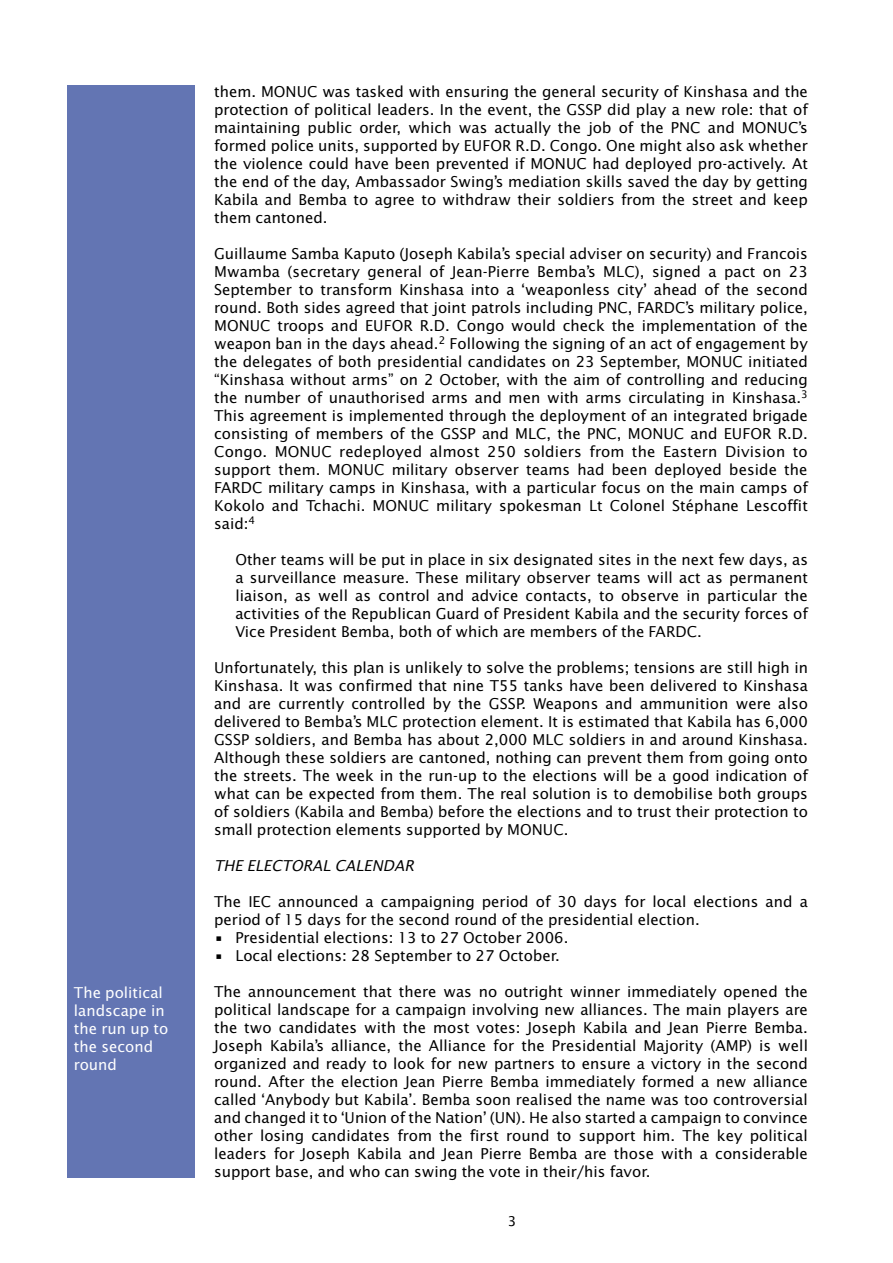
<style>
.page{position:relative;width:893px;height:1263px;background:#fff}
.page>*{position:absolute;margin:0;border:0;box-sizing:border-box;transform-origin:0 0}
.t1{font:15px/18px "Lucida Sans";color:#000;text-align:justify}
.quote{font:15px/18px "Lucida Sans";color:#000;text-align:justify}
.t{font:15px "Lucida Sans";color:#000}
.heading_1{font:15px/18px "Lucida Sans";color:#fff}
.heading_2{font:italic 15px "Lucida Sans";color:#000}
.None-2{font:13.5px "Lucida Sans";color:#000}
</style>
<div class="page">
<div style="left:67px;top:85px;width:128px;height:1093px;background:#6375b3"></div>
<p class="heading_1" style="left:74px;top:983px;width:96px">The political landscape in the run up to the second round</p>
<p class="t1" style="left:214px;top:82px;width:595px">them. MONUC was tasked with ensuring the general security of Kinshasa and the protection of political leaders. In the event, the GSSP did play a new role: that of maintaining public order, which was actually the job of the PNC and MONUC’s formed police units, supported by EUFOR R.D. Congo. One might also ask whether the violence could have been prevented if MONUC had deployed pro-actively. At the end of the day, Ambassador Swing’s mediation skills saved the day by getting Kabila and Bemba to agree to withdraw their soldiers from the street and keep them cantoned.</p>
<p class="t1" style="left:214px;top:244px;width:595px">Guillaume Samba Kaputo (Joseph Kabila’s special adviser on security) and Francois Mwamba (secretary general of Jean-Pierre Bemba’s MLC), signed a pact on 23<br>September to transform Kinshasa into a ‘weaponless city’ ahead of the second round. Both sides agreed that joint patrols including PNC, FARDC’s military police, MONUC troops and EUFOR R.D. Congo would check the implementation of the weapon ban in the days ahead.<sup>2</sup> Following the signing of an act of engagement by the delegates of both presidential candidates on 23 September, MONUC initiated “Kinshasa without arms” on 2 October, with the aim of controlling and reducing the number of unauthorised arms and men with arms circulating in Kinshasa.<sup>3<br></sup>This agreement is implemented through the deployment of an integrated brigade consisting of members of the GSSP and MLC, the PNC, MONUC and EUFOR R.D.<br>Congo. MONUC redeployed almost 250 soldiers from the Eastern Division to support them. MONUC military observer teams had been deployed beside the FARDC military camps in Kinshasa, with a particular focus on the main camps of Kokolo and Tchachi. MONUC military spokesman Lt Colonel Stéphane Lescoffit said:<sup>4</sup></p>
<p class="quote" style="left:235px;top:550px;width:574px">Other teams will be put in place in six designated sites in the next few days, as a surveillance measure. These military observer teams will act as permanent liaison, as well as control and advice contacts, to observe in particular the activities of the Republican Guard of President Kabila and the security forces of Vice President Bemba, both of which are members of the FARDC.</p>
<p class="t1" style="left:214px;top:658px;width:595px">Unfortunately, this plan is unlikely to solve the problems; tensions are still high in Kinshasa. It was confirmed that nine T55 tanks have been delivered to Kinshasa and are currently controlled by the GSSP. Weapons and ammunition were also delivered to Bemba’s MLC protection element. It is estimated that Kabila has 6,000<br>GSSP soldiers, and Bemba has about 2,000 MLC soldiers in and around Kinshasa.<br>Although these soldiers are cantoned, nothing can prevent them from going onto the streets. The week in the run-up to the elections will be a good indication of what can be expected from them. The real solution is to demobilise both groups of soldiers (Kabila and Bemba) before the elections and to trust their protection to small protection elements supported by MONUC.</p>
<p class="heading_2" style="left:214px;top:856px;width:201px">THE ELECTORAL CALENDAR</p>
<p class="t1" style="left:214px;top:892px;width:595px">The IEC announced a campaigning period of 30 days for local elections and a period of 15 days for the second round of the presidential election.</p>
<p class="t" style="left:214px;top:928px;width:356px">• Presidential elections: 13 to 27 October 2006.</p>
<p class="t" style="left:214px;top:946px;width:347px">• Local elections: 28 September to 27 October.</p>
<p class="t1" style="left:214px;top:982px;width:595px">The announcement that there was no outright winner immediately opened the political landscape for a campaign involving new alliances. The main players are the two candidates with the most votes: Joseph Kabila and Jean Pierre Bemba.<br>Joseph Kabila’s alliance, the Alliance for the Presidential Majority (AMP) is well organized and ready to look for new partners to ensure a victory in the second round. After the election Jean Pierre Bemba immediately formed a new alliance called ‘Anybody but Kabila’. Bemba soon realised the name was too controversial and changed it to ‘Union of the Nation’ (UN). He also started a campaign to convince other losing candidates from the first round to support him. The key political leaders for Joseph Kabila and Jean Pierre Bemba are those with a considerable support base, and who can swing the vote in their/his favor.</p>
<p class="None-2" style="left:508px;top:1213px;width:10px">3</p>
</div>
